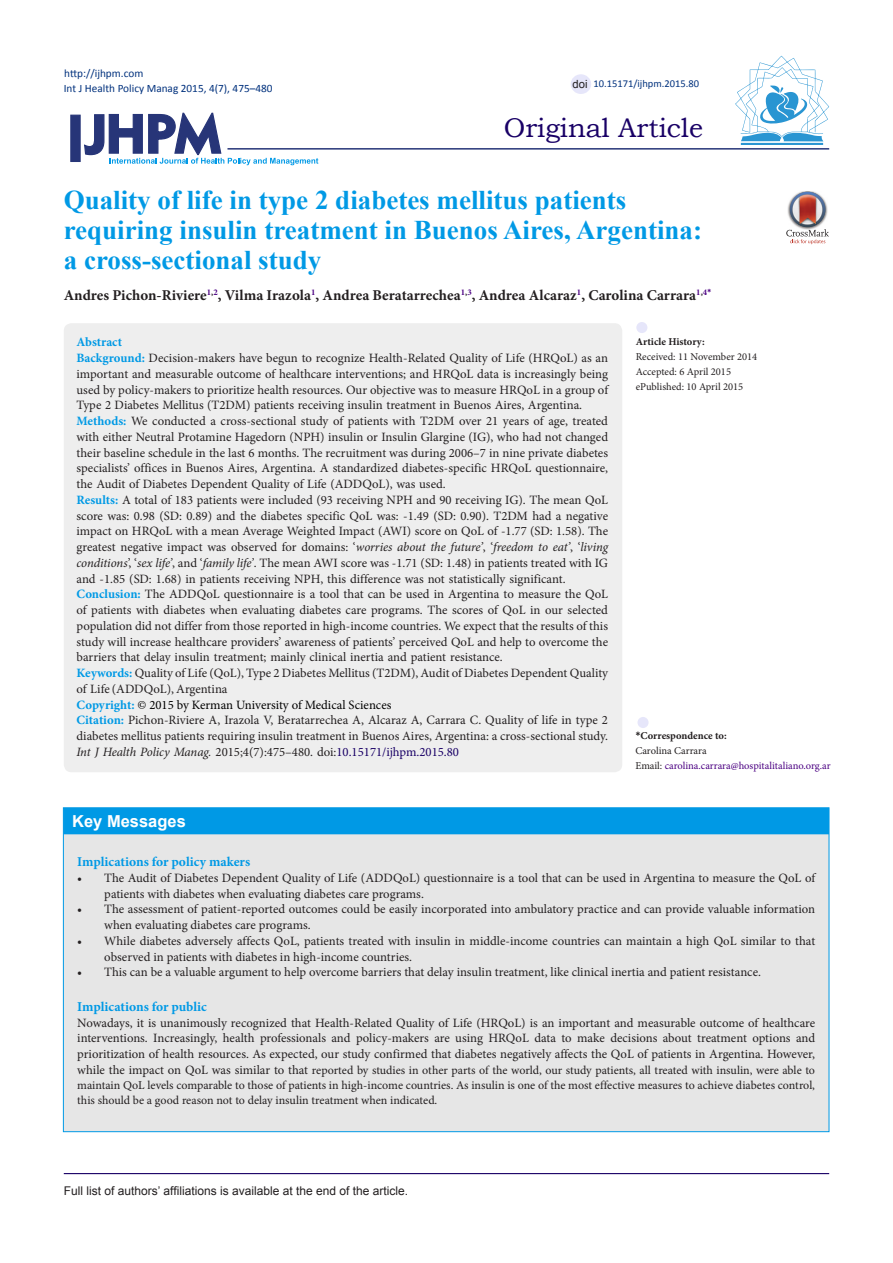
<style>
.page{position:relative;width:893px;height:1263px;background:#fff}
.page>*{position:absolute;margin:0;border:0;box-sizing:border-box;transform-origin:0 0}
.Default{font:700 27px/30px "Times New Roman";color:#0099e5}
.t1{font:27px "Bookman Old Style";color:#190066}
.t2{font:700 16.5px "Arial";color:#fff}
.Default-2{font:700 15px "Minion Pro";color:#231f20}
.t3{font:700 13.5px "Minion Pro";letter-spacing:-.005em;color:#0099e5}
.Default-3{font:12.75px/15.8px "Minion Pro";color:#231f20;text-align:justify}
.Default-4{font:12.75px "Minion Pro";color:#000}
.Default-5{font:700 12.75px "Minion Pro";color:#0099e5}
.t4{font:12px/15px "Minion Pro";color:#231f20;text-align:justify}
.t5{font:12px "Arial";color:#231f20}
.t6{font:11.25px "Calibri";color:#00317d}
.t7{font:11.25px "Arial";color:#231f20}
.t8{font:10.5px "Minion Pro";color:#231f20}
.t9{font:10.5px "Minion Pro";letter-spacing:-.005em;color:#4b0082}
.t10{font:700 10.5px "Minion Pro";color:#231f20}
.t11{font:10.5px "Calibri";color:#00317d}
.s1{font-weight:700;color:#0099e5}
.s2{font-style:italic}
.s3{color:#190066}
.s4{font-family:"Calibri"}
.s5{color:#231f20}
.s6{font-size:12.75px}
</style>
<div class="page">
<svg style="left:84px;top:112px;width:234px;height:53px"></svg>
<div style="left:70px;top:115px;width:11px;height:47px;background:#273578;border:1px solid #273578"></div>
<hr style="left:227px;top:148px;width:602px;height:2px;background:#273578">
<div style="left:64px;top:323px;width:558px;height:449px;background:#eee;border-radius:8px"></div>
<div style="left:637px;top:717px;width:12px;height:11px;background:#e6e6fa;border-radius:50%"></div>
<div style="left:636px;top:322px;width:11px;height:11px;background:#e6e6fa;border-radius:50%"></div>
<hr style="left:64px;top:1173px;width:765px;height:1px;background:#190066">
<hr style="left:741px;top:143px;width:82px;height:2px;background:#2995d2">
<svg style="left:735px;top:56px;width:94px;height:85px"></svg>
<div style="left:571px;top:74px;width:20px;height:20px;background:#e6e6fa;border-radius:50%"></div>
<div style="left:63px;top:808px;width:766px;height:324px;background:#e6e6e6;border:1px solid #0099e5"></div>
<div style="left:63px;top:808px;width:766px;height:26px;background:#0099e5"></div>
<img style="left:801px;top:191px;width:13px;height:1px">
<svg style="left:786px;top:192px;width:43px;height:52px"></svg>
<p class="t6" style="left:64px;top:66px;width:81px">http://ijhpm.com</p>
<p class="t6" style="left:64px;top:81px;width:210px">Int J Health Policy Manag 2015, 4(7), 475–480</p>
<p class="t7" style="left:573px;top:76px;width:17px">doi</p>
<p class="t11" style="left:593px;top:77px;width:107px">10.15171/ijhpm.2015.80</p>
<p class="t1" style="left:504px;top:110px;width:201px">Original Article</p>
<p class="Default" style="left:64px;top:184px;width:640px">Quality of life in type 2 diabetes mellitus patients requiring insulin treatment in Buenos Aires, Argentina: a cross-sectional study</p>
<p class="Default-2" style="left:64px;top:285px;width:649px">Andres Pichon-Riviere<sup>1</sup><sup>,</sup><sup>2</sup>, Vilma Irazola<sup>1</sup>, Andrea Beratarrechea<sup>1</sup><sup>,</sup><sup>3</sup>, Andrea Alcaraz<sup>1</sup>, Carolina Carrara<sup>1</sup><sup>,</sup><sup>4</sup><sup>*</sup></p>
<p class="Default-5" style="left:77px;top:333px;width:47px">Abstract</p>
<p class="Default-3" style="left:77px;top:350px;width:533px"><span class="s1">Background:</span> Decision-makers have begun to recognize Health-Related Quality of Life (HRQoL) as an important and measurable outcome of healthcare interventions; and HRQoL data is increasingly being used by policy-makers to prioritize health resources. Our objective was to measure HRQoL in a group of Type 2 Diabetes Mellitus (T2DM) patients receiving insulin treatment in Buenos Aires, Argentina.</p>
<p class="Default-3" style="left:77px;top:413px;width:533px"><span class="s1">Methods:</span> We conducted a cross-sectional study of patients with T2DM over 21 years of age, treated with either Neutral Protamine Hagedorn (NPH) insulin or Insulin Glargine (IG), who had not changed their baseline schedule in the last 6 months. The recruitment was during 2006–7 in nine private diabetes specialists’ offices in Buenos Aires, Argentina. A standardized diabetes-specific HRQoL questionnaire, the Audit of Diabetes Dependent Quality of Life (ADDQoL), was used.</p>
<p class="Default-3" style="left:77px;top:492px;width:533px"><span class="s1">Results:</span> A total of 183 patients were included (93 receiving NPH and 90 receiving IG). The mean QoL score was: 0.98 (SD: 0.89) and the diabetes specific QoL was: -1.49 (SD: 0.90). T2DM had a negative impact on HRQoL with a mean Average Weighted Impact (AWI) score on QoL of -1.77 (SD: 1.58). The greatest negative impact was observed for domains: ‘<span class="s2">worries about the future’</span>, ‘<span class="s2">freedom to eat’</span>, ‘<span class="s2">living conditions</span>’, ‘<span class="s2">sex life’</span>, and ‘<span class="s2">family life’</span>. The mean AWI score was -1.71 (SD: 1.48) in patients treated with IG and -1.85 (SD: 1.68) in patients receiving NPH, this difference was not statistically significant.</p>
<p class="Default-3" style="left:77px;top:586px;width:533px"><span class="s1">Conclusion:</span> The ADDQoL questionnaire is a tool that can be used in Argentina to measure the QoL of patients with diabetes when evaluating diabetes care programs. The scores of QoL in our selected population did not differ from those reported in high-income countries. We expect that the results of this study will increase healthcare providers’ awareness of patients’ perceived QoL and help to overcome the barriers that delay insulin treatment; mainly clinical inertia and patient resistance.</p>
<p class="Default-3" style="left:77px;top:665px;width:533px"><span class="s1">Keywords:</span> Quality of Life (QoL), Type 2 Diabetes Mellitus (T2DM), Audit of Diabetes Dependent Quality of Life (ADDQoL), Argentina</p>
<p class="Default-4" style="left:77px;top:696px;width:316px"><span class="s1">Copyright:</span> © 2015 by Kerman University of Medical Sciences</p>
<p class="Default-3" style="left:77px;top:712px;width:533px"><span class="s1">Citation:</span> Pichon-Riviere A, Irazola V, Beratarrechea A, Alcaraz A, Carrara C. Quality of life in type 2 diabetes mellitus patients requiring insulin treatment in Buenos Aires, Argentina: a cross-sectional study.<br><span class="s2">Int J Health Policy Manag.</span> 2015;4(7):475–480. doi:<span class="s3">10.15171/ijhpm.2015.80</span></p>
<p class="t10" style="left:636px;top:334px;width:71px">Article History:</p>
<p class="t8" style="left:636px;top:349px;width:123px">Received: 11 November 2014</p>
<p class="t8" style="left:636px;top:364px;width:97px">Accepted: 6 April 2015</p>
<p class="t8" style="left:636px;top:379px;width:109px">ePublished: 10 April 2015</p>
<p class="t10" style="left:635px;top:728px;width:93px"><span class="s4">*</span>Correspondence to:</p>
<p class="t8" style="left:635px;top:744px;width:73px">Carolina Carrara</p>
<p class="t9" style="left:635px;top:759px;width:197px"><span class="s5">Email:</span> carolina.carrara@hospitalitaliano.org.ar</p>
<p class="t2" style="left:72px;top:810px;width:115px">Key Messages</p>
<p class="t3" style="left:77px;top:852px;width:175px">Implications for policy makers</p>
<p class="Default-3" style="left:104px;top:870px;width:712px;text-indent:-27px">• The Audit of Diabetes Dependent Quality of Life (ADDQoL) questionnaire is a tool that can be used in Argentina to measure the QoL of patients with diabetes when evaluating diabetes care programs.</p>
<p class="Default-3" style="left:104px;top:901px;width:712px;text-indent:-27px">• The assessment of patient-reported outcomes could be easily incorporated into ambulatory practice and can provide valuable information when evaluating diabetes care programs.</p>
<p class="Default-3" style="left:104px;top:933px;width:712px;text-indent:-27px">• While diabetes adversely affects QoL, patients treated with insulin in middle-income countries can maintain a high QoL similar to that observed in patients with diabetes in high-income countries.</p>
<p class="Default-3" style="left:77px;top:964px;width:685px">• This can be a valuable argument to help overcome barriers that delay insulin treatment, like clinical inertia and patient resistance.</p>
<p class="t3" style="left:77px;top:997px;width:131px">Implications for public</p>
<p class="Default-3" style="left:77px;top:1015px;width:739px">Nowadays, it is unanimously recognized that Health-Related Quality of Life (HRQoL) is an important and measurable outcome of healthcare interventions. Increasingly, health professionals and policy-makers are using HRQoL data to make decisions about treatment options and prioritization of health resources. As expected, our study confirmed that diabetes negatively affects the QoL of patients in Argentina. However,</p>
<p class="t4" style="left:77px;top:1062px;width:739px"><span class="s6">while the impact on QoL was similar to that</span> reported by studies in other parts of the world, our study patients, all treated with insulin, were able to maintain QoL levels comparable to those of patients in high-income countries. As insulin is one of the most effective measures to achieve diabetes control, this should be a good reason not to delay insulin treatment when indicated.</p>
<p class="t5" style="left:64px;top:1183px;width:346px">Full list of authors’ affiliations is available at the end of the article.</p>
</div>
